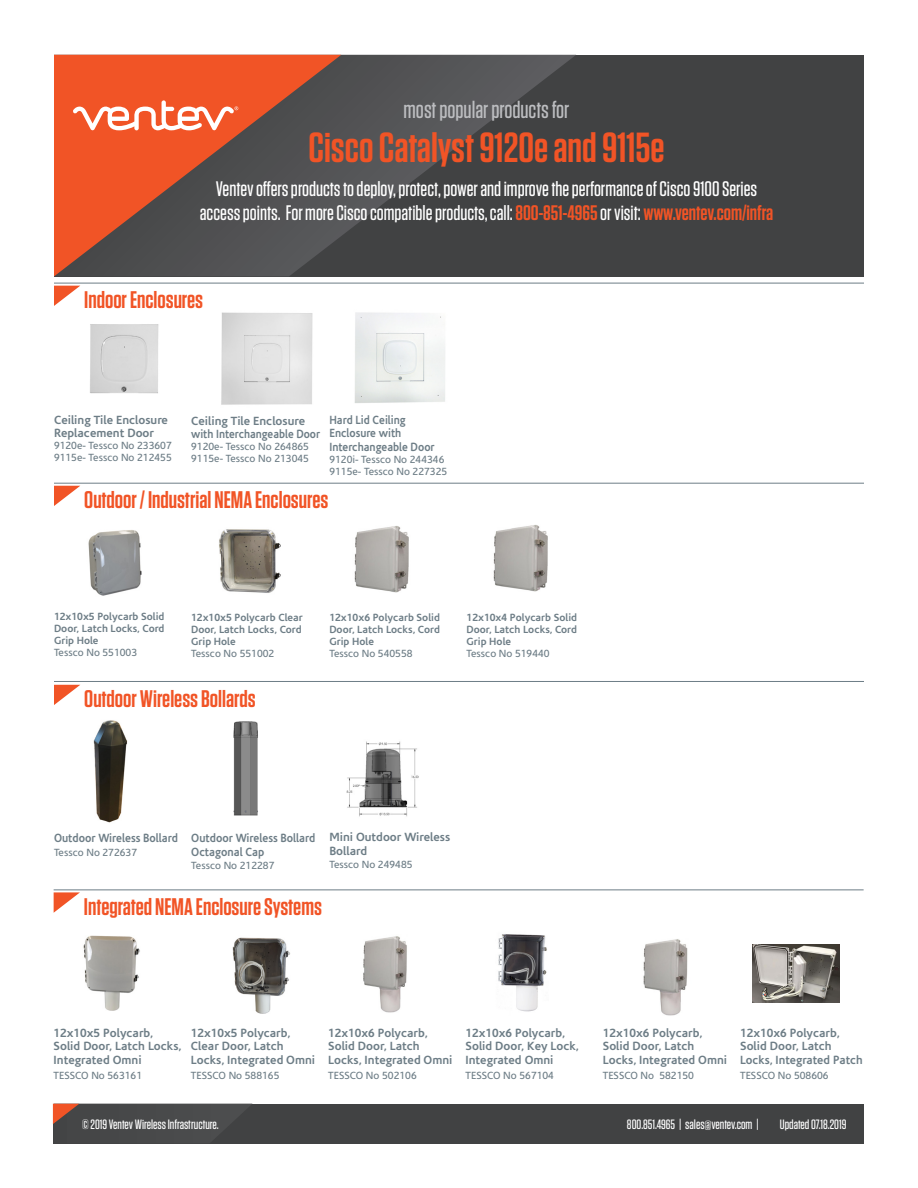
<style>
.page{position:relative;width:918px;height:1188px;background:#fff}
.page>*{position:absolute;margin:0;border:0;box-sizing:border-box;transform-origin:0 0}
.t1{font:600 42px "Tungsten";color:#f15426}
.t2{font:500 24.3px "Tungsten";color:#bcbdc0}
.t3{font:600 24px "Tungsten";color:#f15426}
.t4{font:500 21px "Tungsten";color:#fff}
.t5{font:500 13.5px "Tungsten";color:#fff}
.t6{font:700 12px/13.5px "Corisande";color:#6d7d86}
.t7{font:700 12px "Corisande";color:#6d7d86;scale:.92 1}
.t8{font:700 12px/13.5px "Corisande";color:#6d7d86;scale:.9 1}
.t9{font:10.5px "Corisande";color:#6d7d86}
.t10{font:700 10.5px/12px "Corisande";color:#6d7d86;text-align:justify}
.s1{font-weight:600;color:#f15426}
</style>
<div class="page">
<div style="left:54px;top:55px;width:810px;height:221px;background:#414243"></div>
<svg style="left:341px;top:55px;width:234px;height:181px"></svg>
<svg style="left:54px;top:55px;width:287px;height:221px"></svg>
<div style="left:54px;top:1104px;width:810px;height:40px;background:#414243"></div>
<hr style="left:54px;top:283px;width:810px;height:1px;background:#6d7d86">
<svg style="left:54px;top:286px;width:26px;height:20px"></svg>
<svg style="left:73px;top:100px;width:165px;height:30px;background:#f58c6d"></svg>
<hr style="left:54px;top:483px;width:810px;height:1px;background:#6d7d86">
<svg style="left:54px;top:486px;width:26px;height:20px"></svg>
<svg style="left:54px;top:685px;width:26px;height:20px"></svg>
<img style="left:90px;top:324px;width:69px;height:70px">
<img style="left:221px;top:312px;width:92px;height:93px">
<img style="left:354px;top:312px;width:91px;height:91px">
<img style="left:219px;top:529px;width:62px;height:64px">
<img style="left:88px;top:530px;width:54px;height:66px">
<img style="left:354px;top:526px;width:55px;height:67px">
<img style="left:493px;top:525px;width:55px;height:67px">
<hr style="left:54px;top:681px;width:810px;height:1px;background:#6d7d86">
<img style="left:93px;top:720px;width:35px;height:103px">
<img style="left:233px;top:721px;width:25px;height:95px">
<img style="left:347px;top:741px;width:72px;height:76px">
<hr style="left:54px;top:890px;width:810px;height:1px;background:#6d7d86">
<svg style="left:54px;top:892px;width:26px;height:21px"></svg>
<img style="left:83px;top:935px;width:57px;height:75px">
<img style="left:232px;top:937px;width:58px;height:77px">
<img style="left:363px;top:936px;width:44px;height:77px">
<img style="left:498px;top:934px;width:49px;height:78px">
<img style="left:643px;top:939px;width:45px;height:77px">
<img style="left:752px;top:944px;width:88px;height:59px">
<svg style="left:53px;top:1104px;width:198px;height:40px"></svg>
<p class="t2" style="left:404px;top:97px;width:167px">most popular products for</p>
<p class="t1" style="left:309px;top:126px;width:358px">Cisco Catalyst 9120e and 9115e</p>
<p class="t4" style="left:216px;top:178px;width:543px">Ventev offers products to deploy, protect, power and improve the performance of Cisco 9100 Series</p>
<p class="t4" style="left:200px;top:202px;width:575px">access points. For more Cisco compatible products,call:<span class="s1">800-851-4965</span>or visit: <span class="s1">www.ventev.com/infra</span></p>
<p class="t3" style="left:84px;top:287px;width:120px">Indoor Enclosures</p>
<p class="t6" style="left:54px;top:413px;width:116px">Ceiling Tile Enclosure<br>Replacement Door</p>
<p class="t9" style="left:54px;top:440px;width:119px">9120e- Tessco No 233607</p>
<p class="t9" style="left:54px;top:452px;width:119px">9115e- Tessco No 212455</p>
<p class="t6" style="left:191px;top:414px;width:131px">Ceiling Tile Enclosure with Interchangeable Door</p>
<p class="t9" style="left:191px;top:441px;width:119px">9120e- Tessco No 264865</p>
<p class="t9" style="left:191px;top:453px;width:119px">9115e- Tessco No 213045</p>
<p class="t8" style="left:329px;top:413px;width:118px">Hard Lid Ceiling<br>Enclosure with<br>Interchangeable Door</p>
<p class="t9" style="left:329px;top:454px;width:117px">9120i- Tessco No 244346</p>
<p class="t9" style="left:329px;top:466px;width:119px">9115e- Tessco No 227325</p>
<p class="t3" style="left:84px;top:487px;width:246px">Outdoor / Industrial NEMA Enclosures</p>
<p class="t10" style="left:54px;top:610px;width:112px">12x10x5 Polycarb Solid Door, Latch Locks, Cord Grip Hole</p>
<p class="t9" style="left:54px;top:646px;width:85px">Tessco No 551003</p>
<p class="t3" style="left:84px;top:686px;width:173px">Outdoor Wireless Bollards</p>
<p class="t10" style="left:191px;top:611px;width:113px">12x10x5 Polycarb Clear Door, Latch Locks, Cord Grip Hole</p>
<p class="t9" style="left:191px;top:648px;width:85px">Tessco No 551002</p>
<p class="t10" style="left:329px;top:611px;width:112px">12x10x6 Polycarb Solid Door, Latch Locks, Cord Grip Hole</p>
<p class="t9" style="left:329px;top:648px;width:85px">Tessco No 540558</p>
<p class="t10" style="left:467px;top:611px;width:112px">12x10x4 Polycarb Solid Door, Latch Locks, Cord Grip Hole</p>
<p class="t9" style="left:467px;top:648px;width:85px">Tessco No 519440</p>
<p class="t7" style="left:54px;top:831px;width:137px">Outdoor Wireless Bollard</p>
<p class="t9" style="left:54px;top:847px;width:85px">Tessco No 272637</p>
<p class="t7" style="left:191px;top:831px;width:137px">Outdoor Wireless Bollard</p>
<p class="t7" style="left:191px;top:845px;width:81px">Octagonal Cap</p>
<p class="t9" style="left:191px;top:860px;width:85px">Tessco No 212287</p>
<p class="t6" style="left:329px;top:831px;width:122px">Mini Outdoor Wireless<br>Bollard</p>
<p class="t9" style="left:329px;top:859px;width:85px">Tessco No 249485</p>
<p class="t3" style="left:84px;top:894px;width:240px">Integrated NEMA Enclosure Systems</p>
<p class="t6" style="left:54px;top:1026px;width:129px">12x10x5 Polycarb,<br>Solid Door, Latch Locks,<br>Integrated Omni</p>
<p class="t9" style="left:54px;top:1069px;width:90px">TESSCO No 563161</p>
<p class="t6" style="left:191px;top:1026px;width:126px">12x10x5 Polycarb,<br>Clear Door, Latch<br>Locks, Integrated Omni</p>
<p class="t9" style="left:191px;top:1069px;width:90px">TESSCO No 588165</p>
<p class="t6" style="left:328px;top:1026px;width:126px">12x10x6 Polycarb,<br>Solid Door, Latch<br>Locks, Integrated Omni</p>
<p class="t9" style="left:328px;top:1069px;width:90px">TESSCO No 502106</p>
<p class="t6" style="left:466px;top:1026px;width:115px">12x10x6 Polycarb,<br>Solid Door, Key Lock,<br>Integrated Omni</p>
<p class="t9" style="left:466px;top:1069px;width:90px">TESSCO No 567104</p>
<p class="t6" style="left:603px;top:1026px;width:126px">12x10x6 Polycarb,<br>Solid Door, Latch<br>Locks, Integrated Omni</p>
<p class="t9" style="left:603px;top:1069px;width:93px">TESSCO No 582150</p>
<p class="t6" style="left:740px;top:1026px;width:124px">12x10x6 Polycarb,<br>Solid Door, Latch<br>Locks, Integrated Patch</p>
<p class="t9" style="left:740px;top:1069px;width:90px">TESSCO No 508606</p>
<p class="t5" style="left:82px;top:1117px;width:138px">© 2019 Ventev Wireless Infrastructure.</p>
<p class="t5" style="left:627px;top:1117px;width:134px">800.851.4965 | sales@ventev.com |</p>
<p class="t5" style="left:780px;top:1117px;width:68px">Updated 07.18.2019</p>
</div>
